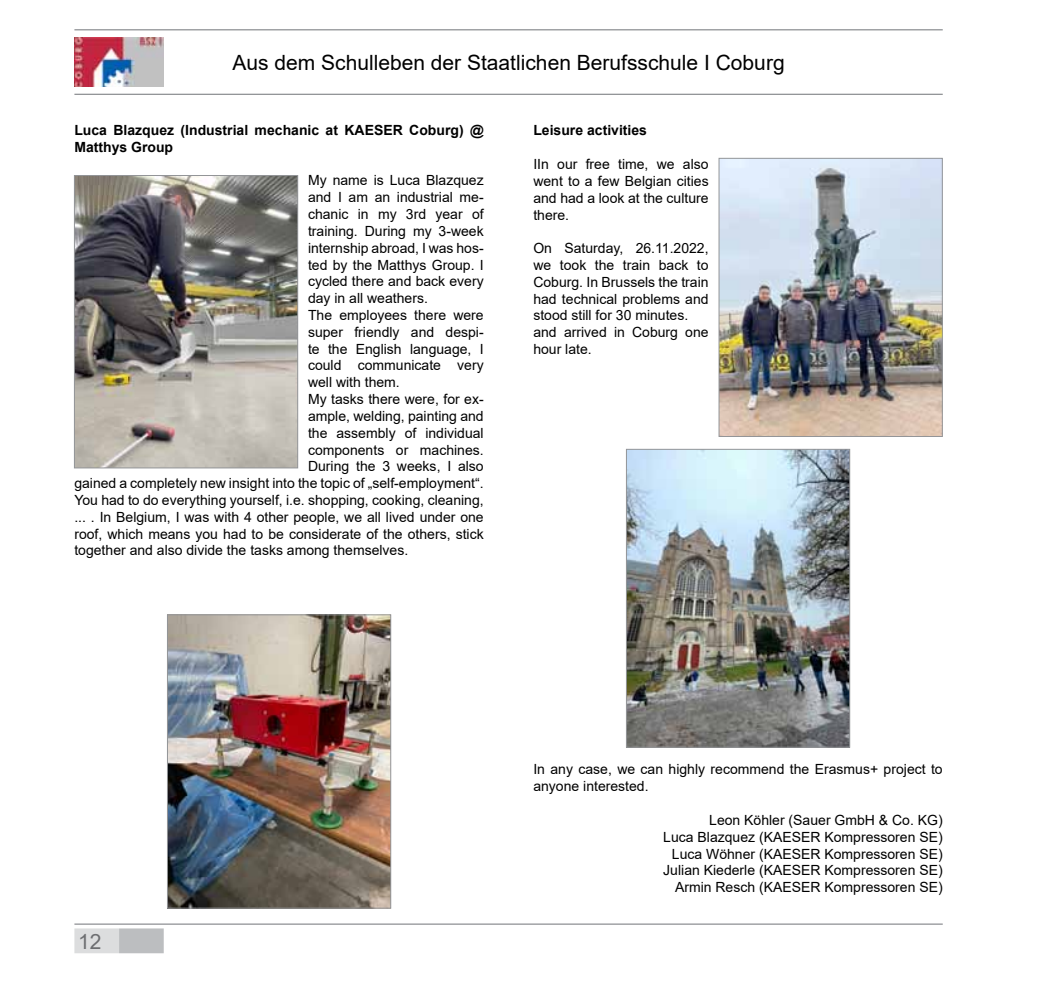
<style>
.page{position:relative;width:1042px;height:993px;background:#fff}
.page>*{position:absolute;margin:0;border:0;box-sizing:border-box;transform-origin:0 0}
.t1{font:21px "Arial";color:#000}
.t2{font:21px "Arial";color:#6d6e71}
.t3{font:14px/16.8px "Arial";color:#000}
.t4{font:700 14px/16.8px "Arial";color:#000}
</style>
<div class="page">
<hr style="left:74px;top:29px;width:869px;height:1px;background:#939598">
<hr style="left:74px;top:94px;width:869px;height:1px;background:#939598">
<div style="left:75px;top:929px;width:43px;height:23px;background:#dcddde"></div>
<div style="left:74px;top:928px;width:45px;height:24px;border:2px solid #dcddde"></div>
<div style="left:119px;top:928px;width:45px;height:24px;background:#bcbec0;border:2px solid #bcbec0"></div>
<hr style="left:74px;top:923px;width:869px;height:1px;background:#939598">
<img style="left:74px;top:37px;width:90px;height:50px">
<img style="left:76px;top:177px;width:220px;height:289px">
<div style="left:74px;top:175px;width:224px;height:293px;border:1px solid #939598"></div>
<img style="left:169px;top:616px;width:220px;height:290px">
<div style="left:167px;top:614px;width:224px;height:294px;border:1px solid #939598"></div>
<img style="left:720px;top:160px;width:221px;height:275px">
<div style="left:718px;top:158px;width:225px;height:279px;border:1px solid #939598"></div>
<img style="left:628px;top:450px;width:220px;height:295px">
<div style="left:626px;top:448px;width:224px;height:299px;border:1px solid #939598"></div>
<h1 class="t1" style="left:232px;top:48px;width:554px">Aus dem Schulleben der Staatlichen Berufsschule I Coburg</h1>
<p class="t4" style="left:74px;top:122px;width:411px">Luca Blazquez (Industrial mechanic at KAESER Coburg) @<br>Matthys Group</p>
<p class="t3" style="left:308px;top:172px;width:177px">My name is Luca Blazquez</p>
<p class="t3" style="left:308px;top:189px;width:177px">and I am an industrial me-</p>
<p class="t3" style="left:308px;top:206px;width:177px">chanic in my 3rd year of</p>
<p class="t3" style="left:308px;top:222px;width:177px">training. During my 3-week</p>
<p class="t3" style="left:308px;top:239px;width:177px">internship abroad, I was hos-</p>
<p class="t3" style="left:308px;top:256px;width:177px">ted by the Matthys Group. I</p>
<p class="t3" style="left:308px;top:273px;width:177px">cycled there and back every</p>
<p class="t3" style="left:308px;top:290px;width:121px">day in all weathers.</p>
<p class="t3" style="left:308px;top:306px;width:177px">The employees there were</p>
<p class="t3" style="left:308px;top:323px;width:177px">super friendly and despi-</p>
<p class="t3" style="left:308px;top:340px;width:177px">te the English language, I</p>
<p class="t3" style="left:308px;top:357px;width:177px">could communicate very</p>
<p class="t3" style="left:308px;top:374px;width:93px">well with them.</p>
<p class="t3" style="left:308px;top:390px;width:177px">My tasks there were, for ex-</p>
<p class="t3" style="left:308px;top:407px;width:177px">ample, welding, painting and</p>
<p class="t3" style="left:308px;top:424px;width:177px">the assembly of individual</p>
<p class="t3" style="left:308px;top:441px;width:177px">components or machines.</p>
<p class="t3" style="left:308px;top:458px;width:177px">During the 3 weeks, I also</p>
<p class="t3" style="left:74px;top:474px;width:411px">gained a completely new insight into the topic of „self-employment“.</p>
<p class="t3" style="left:74px;top:491px;width:411px">You had to do everything yourself, i.e. shopping, cooking, cleaning,</p>
<p class="t3" style="left:74px;top:508px;width:411px">... . In Belgium, I was with 4 other people, we all lived under one</p>
<p class="t3" style="left:74px;top:525px;width:411px">roof, which means you had to be considerate of the others, stick</p>
<p class="t3" style="left:74px;top:542px;width:335px">together and also divide the tasks among themselves.</p>
<p class="t4" style="left:533px;top:122px;width:115px">Leisure activities</p>
<p class="t3" style="left:533px;top:156px;width:177px;text-align:justify">IIn our free time, we also went to a few Belgian cities and had a look at the culture there.</p>
<p class="t3" style="left:533px;top:240px;width:177px">On Saturday, 26.11.2022, we took the train back to<br>Coburg. In Brussels the train had technical problems and stood still for 30 minutes. and arrived in Coburg one hour late.</p>
<h1 class="t2" style="left:78px;top:926px;width:25px">12</h1>
<p class="t3" style="left:533px;top:760px;width:411px">In any case, we can highly recommend the Erasmus+ project to anyone interested.</p>
<p class="t3" style="left:663px;top:811px;width:281px;text-align:right">Leon Köhler (Sauer GmbH &amp; Co. KG)<br>Luca Blazquez (KAESER Kompressoren SE)<br>Luca Wöhner (KAESER Kompressoren SE)<br>Julian Kiederle (KAESER Kompressoren SE)<br>Armin Resch (KAESER Kompressoren SE)</p>
</div>
